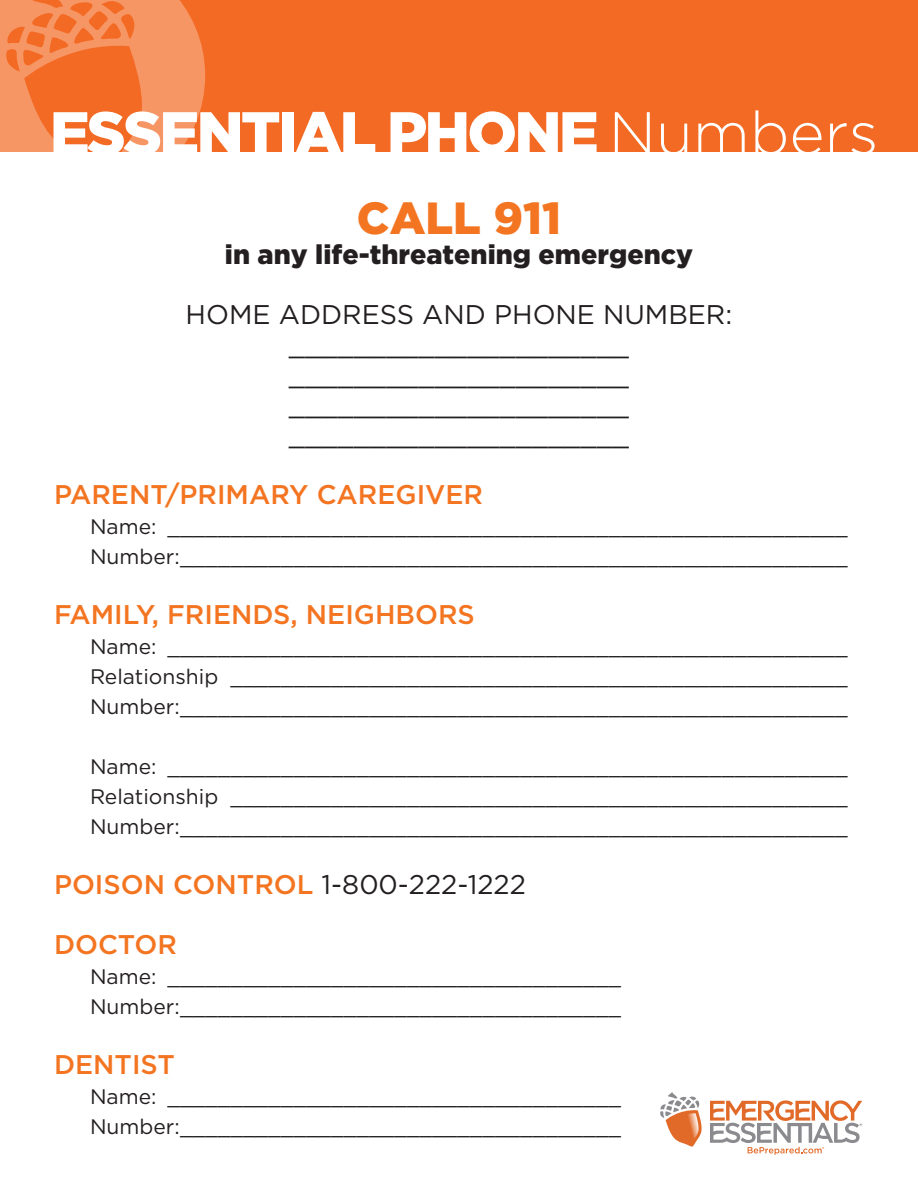
<style>
.page{position:relative;width:918px;height:1188px;background:#fff}
.page>*{position:absolute;margin:0;border:0;box-sizing:border-box;transform-origin:0 0}
.t1{font:900 60px "Gotham";letter-spacing:-.045em;color:#fff}
.t2{font:900 45px "Gotham";color:#f47521}
.t3{font:27px "Gotham";color:#231f20}
.t4{font:500 27px "Gotham";color:#f47521}
.t5{font:900 27px "Gotham";color:#231f20}
.t6{font:21px "Gotham";color:#231f20}
.t7{font:700 7.95px "Gotham";color:#8b8a8e}
.t8{font:700 5.7px "Gotham";color:#e26a29}
.s1{font-weight:300}
.s2{font-weight:500;color:#f47521}
</style>
<div class="page">
<div style="left:0;top:0;width:918px;height:151px;background:#f36a24"></div>
<svg style="left:0;top:0;width:205px;height:151px"></svg>
<svg style="left:660px;top:1092px;width:42px;height:55px"></svg>
<svg style="left:710px;top:1100px;width:152px;height:55px"></svg>
<p class="t1" style="left:50px;top:98px;width:830px">ESSENTIAL PHONE <span class="s1">Numbers</span></p>
<p class="t2" style="left:357px;top:192px;width:206px">CALL 911</p>
<p class="t5" style="left:225px;top:239px;width:470px">in any life-threatening emergency</p>
<p class="t3" style="left:186px;top:297px;width:548px">HOME ADDRESS AND PHONE NUMBER:</p>
<p class="t3" style="left:289px;top:327px;width:342px">_____________________</p>
<p class="t3" style="left:289px;top:357px;width:342px">_____________________</p>
<p class="t3" style="left:289px;top:387px;width:342px">_____________________</p>
<p class="t3" style="left:289px;top:417px;width:342px">_____________________</p>
<p class="t4" style="left:54px;top:477px;width:431px">PARENT/PRIMARY CAREGIVER</p>
<p class="t6" style="left:90px;top:513px;width:759px">Name: ______________________________________________________</p>
<p class="t6" style="left:90px;top:543px;width:759px">Number:_____________________________________________________</p>
<p class="t4" style="left:54px;top:597px;width:422px">FAMILY, FRIENDS, NEIGHBORS</p>
<p class="t6" style="left:90px;top:633px;width:759px">Name: ______________________________________________________</p>
<p class="t6" style="left:90px;top:663px;width:759px">Relationship _________________________________________________</p>
<p class="t6" style="left:90px;top:693px;width:759px">Number:_____________________________________________________</p>
<p class="t6" style="left:90px;top:753px;width:759px">Name: ______________________________________________________</p>
<p class="t6" style="left:90px;top:783px;width:759px">Relationship _________________________________________________</p>
<p class="t6" style="left:90px;top:813px;width:759px">Number:_____________________________________________________</p>
<p class="t3" style="left:54px;top:867px;width:473px"><span class="s2">POISON CONTROL</span> 1-800-222-1222</p>
<p class="t4" style="left:54px;top:927px;width:124px">DOCTOR</p>
<p class="t6" style="left:90px;top:963px;width:533px">Name: ____________________________________</p>
<p class="t6" style="left:90px;top:993px;width:533px">Number:___________________________________</p>
<p class="t4" style="left:54px;top:1047px;width:122px">DENTIST</p>
<p class="t6" style="left:90px;top:1083px;width:533px">Name: ____________________________________</p>
<p class="t6" style="left:90px;top:1113px;width:533px">Number:___________________________________</p>
<p class="t7" style="left:860px;top:1121px;width:4px">®</p>
<p class="t8" style="left:822px;top:1145px;width:4px">®</p>
</div>
